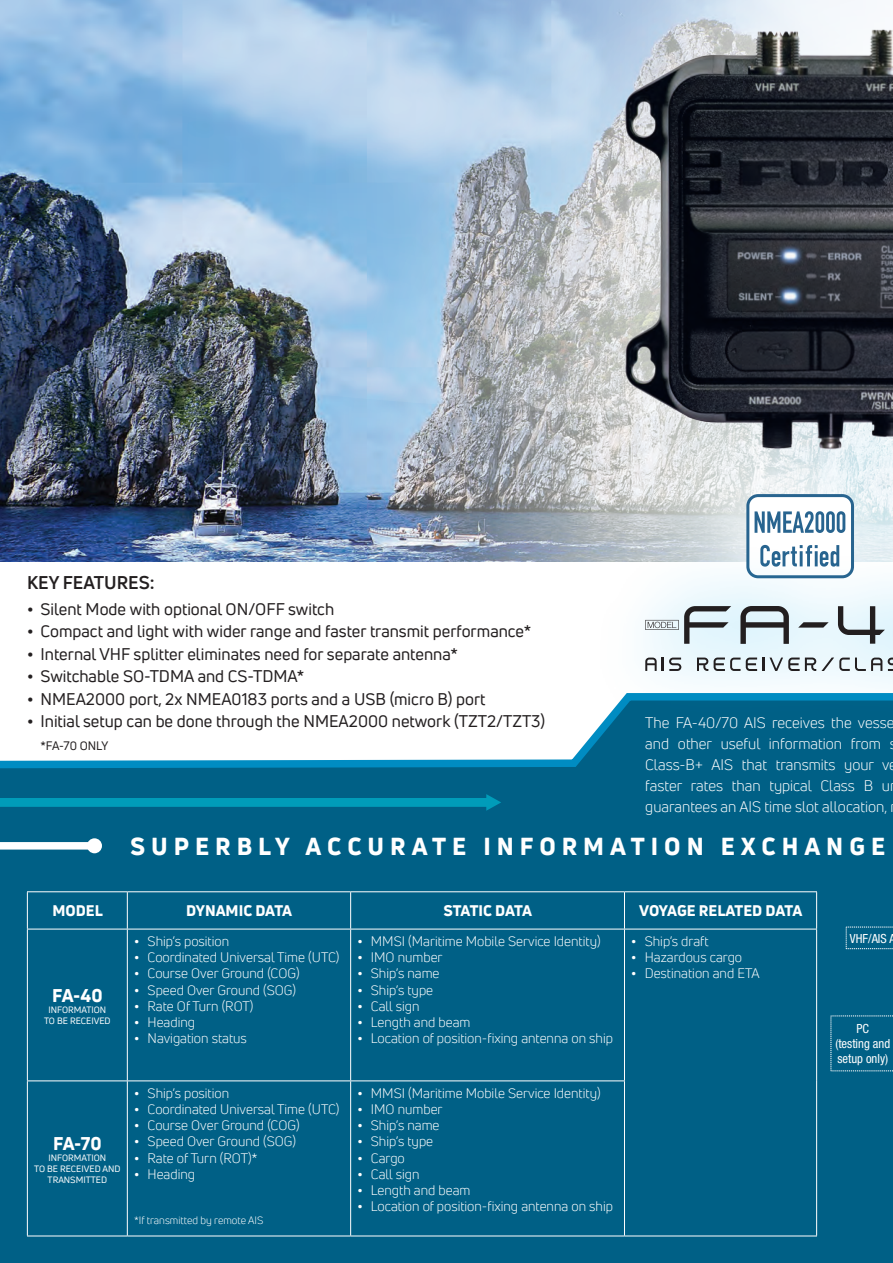
<style>
.page{position:relative;width:893px;height:1263px;background:#fff}
.page>*{position:absolute;margin:0;border:0;box-sizing:border-box;transform-origin:0 0}
.t1{font:800 24px "Uni Neue";letter-spacing:.25em;color:#fff}
.t2{font:700 18px "Uni Neue";color:#231f20}
.t3{font:800 18px "Uni Neue";letter-spacing:-.02em;color:#fff}
.t4{font:16.5px "Uni Neue";color:#231f20}
.t5{font:15px/21px "Uni Neue";color:#fff}
.t6{font:800 15px "Uni Neue";letter-spacing:-.01em;color:#fff}
.t7{font:800 15px "Uni Neue";letter-spacing:-.035em;color:#fff}
.t8{font:13.5px "Uni Neue";color:#fff}
.t9{font:condensed 12.6px/15.1px "Helvetica Neue LT Std";color:#fff;text-align:center}
.t10{font:12px "Uni Neue";color:#231f20}
.t11{font:10.5px "Uni Neue";color:#fff}
.t12{font:9px/10.8px "Uni Neue";color:#fff;text-align:center}
.s1{font-weight:700}
</style>
<div class="page">
<img style="left:0;top:420px;width:341px;height:142px">
<img style="left:0;top:0;width:341px;height:420px">
<svg style="left:341px;top:0;width:329px;height:562px;background:#a1b8ce"></svg>
<img style="left:563px;top:0;width:330px;height:507px">
<div style="left:0;top:732px;width:893px;height:531px;background:#006086"></div>
<div style="left:670px;top:417px;width:223px;height:238px;background:#fff;opacity:.75"></div>
<div style="left:748px;top:496px;width:104px;height:81px;background:#fff;border-radius:10px"></div>
<div style="left:746px;top:494px;width:108px;height:84px;border:3px solid #28648f;border-radius:10px"></div>
<svg style="left:755px;top:511px;width:90px;height:22px"></svg>
<div style="left:589px;top:543px;width:304px;height:189px;background:#00aeef;opacity:.75"></div>
<svg style="left:740px;top:606px;width:49px;height:38px;background:#929ca1"></svg>
<svg style="left:645px;top:606px;width:86px;height:38px"></svg>
<svg style="left:798px;top:622px;width:31px;height:6px"></svg>
<svg style="left:838px;top:606px;width:47px;height:38px;background:#aeb8bd"></svg>
<svg style="left:888px;top:657px;width:5px;height:14px"></svg>
<svg style="left:645px;top:657px;width:36px;height:14px"></svg>
<svg style="left:697px;top:657px;width:11px;height:14px"></svg>
<svg style="left:714px;top:657px;width:26px;height:14px"></svg>
<svg style="left:746px;top:657px;width:136px;height:14px;background:#b3bcbf"></svg>
<svg style="left:0;top:794px;width:501px;height:17px;background:#007fa0"></svg>
<div style="left:0;top:842px;width:94px;height:7px;background:#fff"></div>
<div style="left:87px;top:838px;width:15px;height:15px;background:#fff;border-radius:50%"></div>
<svg style="left:830px;top:1015px;width:63px;height:56px;background:#066489"></svg>
<svg style="left:846px;top:926px;width:47px;height:23px"></svg>
<hr style="left:27px;top:929px;width:1px;height:151px;background:#fff">
<hr style="left:127px;top:929px;width:1px;height:151px;background:#fff">
<hr style="left:350px;top:929px;width:1px;height:151px;background:#fff">
<hr style="left:624px;top:929px;width:1px;height:151px;background:#fff">
<hr style="left:816px;top:929px;width:1px;height:152px;background:#fff">
<hr style="left:816px;top:1081px;width:1px;height:154px;background:#fff">
<hr style="left:624px;top:1235px;width:193px;height:1px;background:#fff">
<hr style="left:27px;top:1080px;width:100px;height:1px;background:#fff">
<hr style="left:27px;top:1081px;width:1px;height:154px;background:#fff">
<hr style="left:127px;top:1080px;width:224px;height:1px;background:#fff">
<hr style="left:127px;top:1081px;width:1px;height:154px;background:#fff">
<hr style="left:351px;top:1080px;width:274px;height:1px;background:#fff">
<hr style="left:350px;top:1081px;width:1px;height:154px;background:#fff">
<hr style="left:624px;top:1081px;width:1px;height:154px;background:#fff">
<hr style="left:27px;top:1235px;width:100px;height:1px;background:#fff">
<hr style="left:127px;top:1235px;width:224px;height:1px;background:#fff">
<hr style="left:351px;top:1235px;width:273px;height:1px;background:#fff">
<hr style="left:27px;top:891px;width:100px;height:1px;background:#fff">
<hr style="left:27px;top:892px;width:1px;height:37px;background:#fff">
<hr style="left:127px;top:891px;width:224px;height:1px;background:#fff">
<hr style="left:351px;top:891px;width:273px;height:1px;background:#fff">
<hr style="left:624px;top:891px;width:193px;height:1px;background:#fff">
<hr style="left:816px;top:892px;width:1px;height:37px;background:#fff">
<hr style="left:127px;top:892px;width:1px;height:37px;background:#fff">
<hr style="left:350px;top:892px;width:1px;height:37px;background:#fff">
<hr style="left:624px;top:892px;width:1px;height:37px;background:#fff">
<hr style="left:27px;top:929px;width:100px;height:1px;background:#fff">
<hr style="left:127px;top:929px;width:224px;height:1px;background:#fff">
<hr style="left:351px;top:929px;width:273px;height:1px;background:#fff">
<hr style="left:624px;top:929px;width:193px;height:1px;background:#fff">
<p class="t2" style="left:27px;top:571px;width:129px">KEY FEATURES:</p>
<p class="t4" style="left:27px;top:598px;width:309px"><span class="s1">•</span> Silent Mode with optional ON/OFF switch</p>
<p class="t4" style="left:27px;top:621px;width:506px"><span class="s1">•</span> Compact and light with wider range and faster transmit performance*</p>
<p class="t4" style="left:27px;top:643px;width:433px"><span class="s1">•</span> Internal VHF splitter eliminates need for separate antenna*</p>
<p class="t4" style="left:27px;top:666px;width:279px"><span class="s1">•</span> Switchable SO-TDMA and CS-TDMA*</p>
<p class="t4" style="left:27px;top:688px;width:460px"><span class="s1">•</span> NMEA2000 port, 2x NMEA0183 ports and a USB (micro B) port</p>
<p class="t4" style="left:27px;top:711px;width:520px"><span class="s1">•</span> Initial setup can be done through the NMEA2000 network (TZT2/TZT3)</p>
<p class="t10" style="left:40px;top:738px;width:69px">*FA-70 ONLY</p>
<p class="t5" style="left:645px;top:712px;width:251px">The FA-40/70 AIS receives the vesse and other useful information from Class-B+ AIS that transmits your v faster rates than typical Class B u guarantees an AIS time slot allocation,</p>
<p class="t1" style="left:130px;top:830px;width:757px">SUPERBLY ACCURATE INFORMATION EXCHANGE</p>
<p class="t6" style="left:52px;top:900px;width:52px">MODEL</p>
<p class="t6" style="left:186px;top:900px;width:108px">DYNAMIC DATA</p>
<p class="t7" style="left:443px;top:900px;width:90px">STATIC DATA</p>
<p class="t6" style="left:639px;top:900px;width:165px">VOYAGE RELATED DATA</p>
<p class="t3" style="left:52px;top:983px;width:52px">FA-40</p>
<p class="t12" style="left:48px;top:1004px;width:59px">INFORMATION</p>
<p class="t12" style="left:44px;top:1015px;width:68px">TO BE RECEIVED</p>
<p class="t8" style="left:134px;top:933px;width:97px"><span class="s1">•</span> Ship’s position</p>
<p class="t8" style="left:134px;top:949px;width:207px"><span class="s1">•</span> Coordinated Universal Time (UTC)</p>
<p class="t8" style="left:134px;top:965px;width:167px"><span class="s1">•</span> Course Over Ground (COG)</p>
<p class="t8" style="left:134px;top:982px;width:164px"><span class="s1">•</span> Speed Over Ground (SOG)</p>
<p class="t8" style="left:134px;top:998px;width:121px"><span class="s1">•</span> Rate Of Turn (ROT)</p>
<p class="t8" style="left:134px;top:1014px;width:63px"><span class="s1">•</span> Heading</p>
<p class="t8" style="left:134px;top:1030px;width:114px"><span class="s1">•</span> Navigation status</p>
<p class="t3" style="left:53px;top:1131px;width:50px">FA-70</p>
<p class="t12" style="left:48px;top:1152px;width:59px">INFORMATION</p>
<p class="t12" style="left:34px;top:1163px;width:88px">TO BE RECEIVED AND<br>TRANSMITTED</p>
<p class="t8" style="left:134px;top:1085px;width:97px"><span class="s1">•</span> Ship’s position</p>
<p class="t8" style="left:134px;top:1101px;width:207px"><span class="s1">•</span> Coordinated Universal Time (UTC)</p>
<p class="t8" style="left:134px;top:1117px;width:167px"><span class="s1">•</span> Course Over Ground (COG)</p>
<p class="t8" style="left:134px;top:1133px;width:164px"><span class="s1">•</span> Speed Over Ground (SOG)</p>
<p class="t8" style="left:134px;top:1150px;width:125px"><span class="s1">•</span> Rate of Turn (ROT)*</p>
<p class="t8" style="left:134px;top:1166px;width:63px"><span class="s1">•</span> Heading</p>
<p class="t11" style="left:134px;top:1214px;width:131px">*If transmitted by remote AIS</p>
<p class="t8" style="left:357px;top:933px;width:245px"><span class="s1">•</span> MMSI (Maritime Mobile Service Identity)</p>
<p class="t8" style="left:357px;top:949px;width:87px"><span class="s1">•</span> IMO number</p>
<p class="t8" style="left:357px;top:965px;width:84px"><span class="s1">•</span> Ship’s name</p>
<p class="t8" style="left:357px;top:982px;width:77px"><span class="s1">•</span> Ship’s type</p>
<p class="t8" style="left:357px;top:998px;width:64px"><span class="s1">•</span> Call sign</p>
<p class="t8" style="left:357px;top:1014px;width:115px"><span class="s1">•</span> Length and beam</p>
<p class="t8" style="left:357px;top:1030px;width:257px"><span class="s1">•</span> Location of position-fixing antenna on ship</p>
<p class="t8" style="left:357px;top:1085px;width:245px"><span class="s1">•</span> MMSI (Maritime Mobile Service Identity)</p>
<p class="t8" style="left:357px;top:1101px;width:87px"><span class="s1">•</span> IMO number</p>
<p class="t8" style="left:357px;top:1117px;width:84px"><span class="s1">•</span> Ship’s name</p>
<p class="t8" style="left:357px;top:1133px;width:77px"><span class="s1">•</span> Ship’s type</p>
<p class="t8" style="left:357px;top:1150px;width:49px"><span class="s1">•</span> Cargo</p>
<p class="t8" style="left:357px;top:1166px;width:64px"><span class="s1">•</span> Call sign</p>
<p class="t8" style="left:357px;top:1182px;width:115px"><span class="s1">•</span> Length and beam</p>
<p class="t8" style="left:357px;top:1198px;width:257px"><span class="s1">•</span> Location of position-fixing antenna on ship</p>
<p class="t8" style="left:631px;top:933px;width:79px"><span class="s1">•</span> Ship’s draft</p>
<p class="t8" style="left:631px;top:949px;width:112px"><span class="s1">•</span> Hazardous cargo</p>
<p class="t8" style="left:631px;top:965px;width:130px"><span class="s1">•</span> Destination and ETA</p>
<p class="t9" style="left:850px;top:930px;width:47px">VHF/AIS A</p>
<p class="t9" style="left:835px;top:1021px;width:56px">PC<br>(testing and setup only)</p>
</div>
